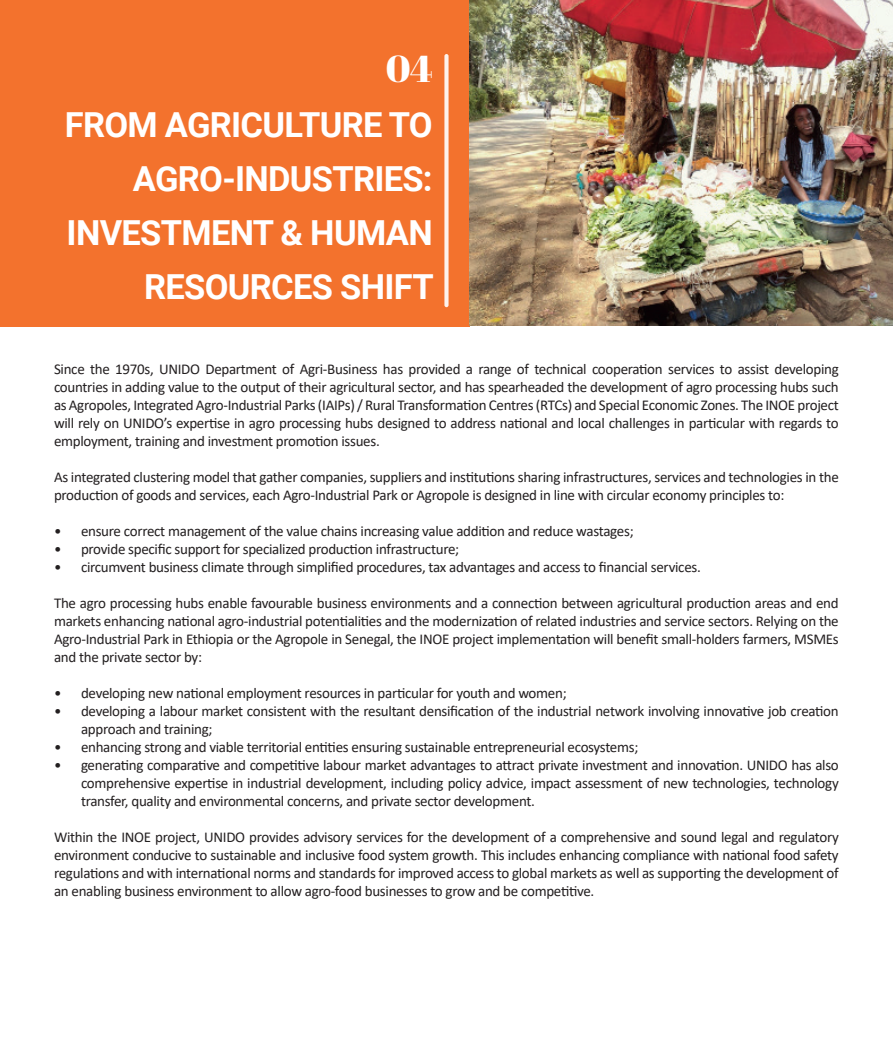
<style>
.page{position:relative;width:893px;height:1063px;background:#fff}
.page>*{position:absolute;margin:0;border:0;box-sizing:border-box;transform-origin:0 0}
.t1{font:37.5px "Abril Fatface";color:#fff}
.t2{font:700 34.5px/54.2px "Roboto";letter-spacing:-.02em;color:#fff;text-align:right}
.t3{font:15px/18px "Calibri";letter-spacing:-.02em;color:#231f20;text-align:justify}
</style>
<div class="page">
<div style="left:0;top:0;width:470px;height:326px;background:#f3722d"></div>
<div style="left:444px;top:54px;width:5px;height:253px;background:#fdf2ec;border-radius:2px"></div>
<img style="left:470px;top:0;width:423px;height:326px">
<h1 class="t1" style="left:386px;top:43px;width:48px">04</h1>
<h2 class="t2" style="left:65px;top:96px;width:370px">FROM AGRICULTURE TO<br>AGRO-INDUSTRIES:<br>INVESTMENT &amp; HUMAN<br>RESOURCES SHIFT</h2>
<p class="t3" style="left:54px;top:360px;width:786px">Since the 1970s, UNIDO Department of Agri-Business has provided a range of technical cooperation services to assist developing countries in adding value to the output of their agricultural sector, and has spearheaded the development of agro processing hubs such as Agropoles, Integrated Agro-Industrial Parks (IAIPs) / Rural Transformation Centres (RTCs) and Special Economic Zones. The INOE project will rely on UNIDO’s expertise in agro processing hubs designed to address national and local challenges in particular with regards to employment, training and investment promotion issues.</p>
<p class="t3" style="left:54px;top:468px;width:786px">As integrated clustering model that gather companies, suppliers and institutions sharing infrastructures, services and technologies in the production of goods and services, each Agro-Industrial Park or Agropole is designed in line with circular economy principles to:</p>
<p class="t3" style="left:54px;top:522px;width:581px">• ensure correct management of the value chains increasing value addition and reduce wastages;</p>
<p class="t3" style="left:54px;top:540px;width:407px">• provide specific support for specialized production infrastructure;</p>
<p class="t3" style="left:54px;top:558px;width:648px">• circumvent business climate through simplified procedures, tax advantages and access to financial services.</p>
<p class="t3" style="left:54px;top:594px;width:786px">The agro processing hubs enable favourable business environments and a connection between agricultural production areas and end markets enhancing national agro-industrial potentialities and the modernization of related industries and service sectors. Relying on the Agro-Industrial Park in Ethiopia or the Agropole in Senegal, the INOE project implementation will benefit small-holders farmers, MSMEs and the private sector by:</p>
<p class="t3" style="left:54px;top:684px;width:514px">• developing new national employment resources in particular for youth and women;</p>
<p class="t3" style="left:81px;top:702px;width:759px;text-indent:-27px">• developing a labour market consistent with the resultant densification of the industrial network involving innovative job creation approach and training;</p>
<p class="t3" style="left:54px;top:738px;width:586px">• enhancing strong and viable territorial entities ensuring sustainable entrepreneurial ecosystems;</p>
<p class="t3" style="left:81px;top:756px;width:759px;text-indent:-27px">• generating comparative and competitive labour market advantages to attract private investment and innovation. UNIDO has also comprehensive expertise in industrial development, including policy advice, impact assessment of new technologies, technology transfer, quality and environmental concerns, and private sector development.</p>
<p class="t3" style="left:54px;top:828px;width:786px">Within the INOE project, UNIDO provides advisory services for the development of a comprehensive and sound legal and regulatory environment conducive to sustainable and inclusive food system growth. This includes enhancing compliance with national food safety regulations and with international norms and standards for improved access to global markets as well as supporting the development of an enabling business environment to allow agro-food businesses to grow and be competitive.</p>
</div>
